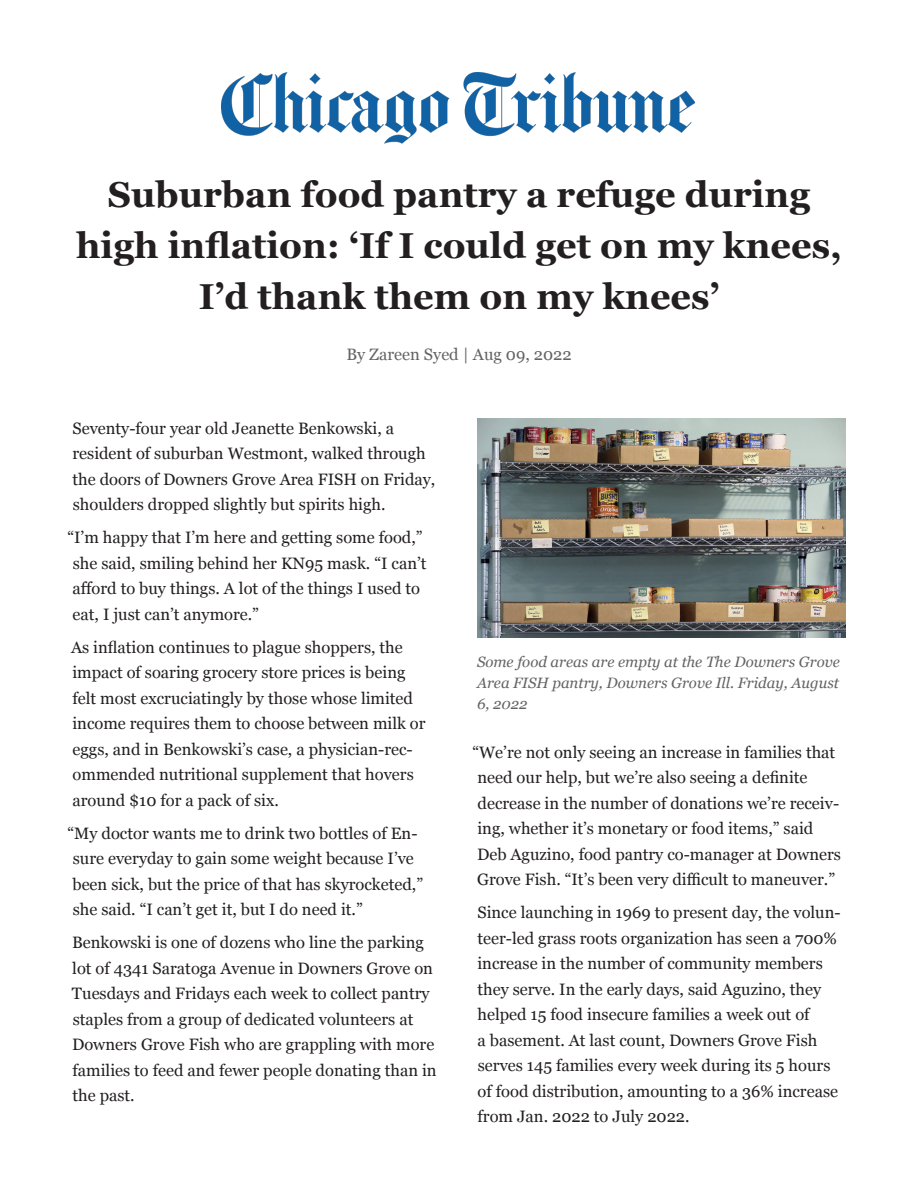
<style>
.page{position:relative;width:918px;height:1188px;background:#fff}
.page>*{position:absolute;margin:0;border:0;box-sizing:border-box;transform-origin:0 0}
.t1{font:700 36px/51px "Georgia";color:#231f20;text-align:center}
.body{font:16.5px/25.5px "Georgia";color:#231f20}
.t2{font:16.5px "Georgia";color:#636366}
.t3{font:italic 15px/21px "Georgia";color:#636366;text-align:justify}
</style>
<div class="page">
<img style="left:221px;top:72px;width:473px;height:72px">
<img style="left:477px;top:418px;width:369px;height:219px">
<p class="t1" style="left:76px;top:167px;width:767px">Suburban food pantry a refuge during high inflation: ‘If I could get on my knees,<br>I’d thank them on my knees’</p>
<p class="t2" style="left:346px;top:342px;width:227px">By Zareen Syed | Aug 09, 2022</p>
<p class="body" style="left:72px;top:415px;width:364px">Seventy-four year old Jeanette Benkowski, a resident of suburban Westmont, walked through the doors of Downers Grove Area FISH on Friday, shoulders dropped slightly but spirits high.</p>
<p class="body" style="left:73px;top:524px;width:356px;text-indent:-5px">“I’m happy that I’m here and getting some food,” she said, smiling behind her KN95 mask. “I can’t afford to buy things. A lot of the things I used to eat, I just can’t anymore.”</p>
<p class="body" style="left:71px;top:634px;width:356px">As inflation continues to plague shoppers, the impact of soaring grocery store prices is being felt most excruciatingly by those whose limited income requires them to choose between milk or eggs, and in Benkowski’s case, a physician-rec&shy;ommended nutritional supplement that hovers around $10 for a pack of six.</p>
<p class="body" style="left:72px;top:820px;width:352px;text-indent:-5px">“My doctor wants me to drink two bottles of En&shy;sure everyday to gain some weight because I’ve been sick, but the price of that has skyrocketed,” she said. “I can’t get it, but I do need it.”</p>
<p class="body" style="left:72px;top:929px;width:366px">Benkowski is one of dozens who line the parking lot of 4341 Saratoga Avenue in Downers Grove on Tuesdays and Fridays each week to collect pantry staples from a group of dedicated volunteers at Downers Grove Fish who are grappling with more families to feed and fewer people donating than in the past.</p>
<p class="t3" style="left:477px;top:650px;width:364px">Some food areas are empty at the The Downers Grove Area FISH pantry, Downers Grove Ill. Friday, August 6, 2022</p>
<p class="body" style="left:472px;top:739px;width:370px">“We’re not only seeing an increase in families that need our help, but we’re also seeing a definite decrease in the number of donations we’re receiv&shy;ing, whether it’s monetary or food items,” said Deb Aguzino, food pantry co-manager at Downers Grove Fish. “It’s been very difficult to maneuver.”</p>
<p class="body" style="left:477px;top:899px;width:365px">Since launching in 1969 to present day, the volun&shy;teer-led grass roots organization has seen a 700% increase in the number of community members they serve. In the early days, said Aguzino, they helped 15 food insecure families a week out of<br>a basement. At last count, Downers Grove Fish serves 145 families every week during its 5 hours of food distribution, amounting to a 36% increase from Jan. 2022 to July 2022.</p>
</div>
